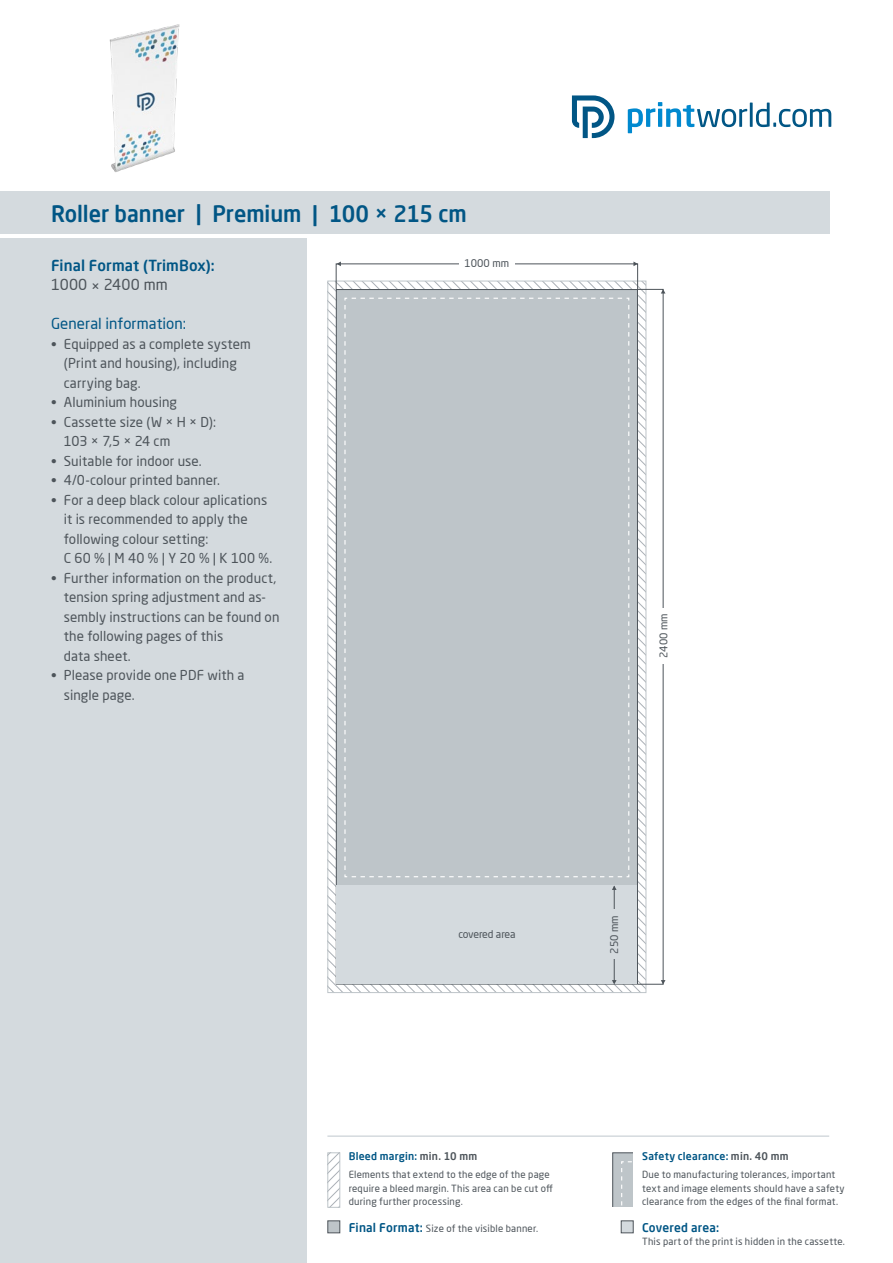
<style>
.page{position:relative;width:893px;height:1263px;background:#fff}
.page>*{position:absolute;margin:0;border:0;box-sizing:border-box;transform-origin:0 0}
.t1{font:500 22.5px "Neo Sans Pro";color:#015685;scale:.96 1}
.t2{font:500 15px "Neo Sans Pro";letter-spacing:.005em;color:#015685}
.t3{font:15px "Neo Sans Pro";letter-spacing:.005em;color:#015685}
.t4{font:15px "Neo Sans Pro";letter-spacing:.015em;color:#4d545a}
.t5{font:13.5px/19.5px "Neo Sans Pro";letter-spacing:.01em;color:#4d545a}
.t6{font:500 12px "Neo Sans Pro";letter-spacing:.02em;color:#015685}
.t7{font:500 10.5px "Neo Sans Pro";letter-spacing:.025em;color:#015685}
.t8{font:10.5px "Neo Sans Pro";color:#4d545a}
.t9{font:10.5px "Neo Sans Pro";letter-spacing:-.03em;color:#4d545a}
.t10{font:9.75px/13.5px "Neo Sans Pro";letter-spacing:.02em;color:#4d545a}
.s1{color:#4d545a}
.s2{font-weight:500;font-size:12px;color:#015685}
</style>
<div class="page">
<div style="left:0;top:238px;width:306px;height:1025px;background:#d4dade"></div>
<div style="left:0;top:191px;width:829px;height:43px;background:#d4dade"></div>
<svg style="left:628px;top:102px;width:203px;height:31px"></svg>
<svg style="left:572px;top:96px;width:42px;height:42px"></svg>
<hr style="left:327px;top:1135px;width:502px;height:2px;background:#d4dade">
<svg style="left:329px;top:1154px;width:9px;height:52px"></svg>
<div style="left:327px;top:1152px;width:13px;height:56px;border:1px solid #bec5c9"></div>
<div style="left:327px;top:1220px;width:13px;height:13px;background:#bec5c9;border:1px solid #4d545a"></div>
<div style="left:612px;top:1152px;width:34px;height:60px;background:#bec5c9;border:1px solid #4d545a"></div>
<svg style="left:621px;top:1161px;width:13px;height:47px"></svg>
<div style="left:634px;top:1148px;width:17px;height:68px;background:#fff"></div>
<div style="left:608px;top:1208px;width:26px;height:8px;background:#fff"></div>
<div style="left:621px;top:1220px;width:13px;height:13px;background:#d4dade;border:1px solid #4d545a"></div>
<div style="left:336px;top:289px;width:302px;height:695px;background:#bec5c9;border:1px solid #4d545a"></div>
<svg style="left:661px;top:289px;width:4px;height:4px"></svg>
<svg style="left:661px;top:980px;width:4px;height:4px"></svg>
<svg style="left:337px;top:261px;width:4px;height:5px"></svg>
<svg style="left:633px;top:261px;width:5px;height:5px"></svg>
<svg style="left:344px;top:281px;width:302px;height:596px"></svg>
<svg style="left:344px;top:297px;width:286px;height:581px"></svg>
<div style="left:337px;top:885px;width:300px;height:98px;background:#d4dade"></div>
<hr style="left:614px;top:886px;width:1px;height:97px;background:#4d545a">
<svg style="left:612px;top:885px;width:5px;height:5px"></svg>
<svg style="left:612px;top:980px;width:5px;height:4px"></svg>
<div style="left:610px;top:910px;width:9px;height:49px;background:#d4dade"></div>
<img style="left:109px;top:24px;width:71px;height:148px">
<h1 class="t1" style="left:51px;top:200px;width:435px">Roller banner | Premium | 100 × 215 cm</h1>
<p class="t2" style="left:51px;top:256px;width:165px">Final Format (TrimBox):</p>
<p class="t4" style="left:51px;top:276px;width:118px">1000 × 2400 mm</p>
<p class="t3" style="left:51px;top:315px;width:137px">General information:</p>
<p class="t5" style="left:64px;top:334px;width:189px;text-indent:-13px">• Equipped as a complete system (Print and housing), including carrying bag.</p>
<p class="t5" style="left:51px;top:392px;width:128px">• Aluminium housing</p>
<p class="t5" style="left:64px;top:412px;width:154px;text-indent:-13px">• Cassette size (W × H × D):<br>103 × 7,5 × 24 cm</p>
<p class="t5" style="left:51px;top:451px;width:152px">• Suitable for indoor use.</p>
<p class="t5" style="left:51px;top:470px;width:171px">• 4/0-colour printed banner.</p>
<p class="t5" style="left:64px;top:490px;width:210px;text-indent:-13px">• For a deep black colour aplications it is recommended to apply the following colour setting:<br>C 60 % | M 40 % | Y 20 % | K 100 %.</p>
<p class="t5" style="left:64px;top:568px;width:217px;text-indent:-13px">• Further information on the product, tension spring adjustment and as&shy;sembly instructions can be found on the following pages of this<br>data sheet.</p>
<p class="t5" style="left:64px;top:665px;width:182px;text-indent:-13px">• Please provide one PDF with a single page.</p>
<p class="t8" style="left:464px;top:257px;width:46px">1000 mm</p>
<p class="t8" style="left:657px;top:658px;width:46px;rotate:-90deg">2400 mm</p>
<p class="t9" style="left:459px;top:928px;width:59px">covered area</p>
<p class="t8" style="left:608px;top:953px;width:40px;rotate:-90deg">250 mm</p>
<p class="t7" style="left:349px;top:1150px;width:130px">Bleed margin: <span class="s1">min. 10 mm</span></p>
<p class="t10" style="left:349px;top:1168px;width:206px">Elements that extend to the edge of the page require a bleed margin. This area can be cut off during further processing.</p>
<p class="t10" style="left:349px;top:1221px;width:191px"><span class="s2">Final Format:</span> Size of the visible banner.</p>
<p class="t7" style="left:642px;top:1150px;width:148px">Safety clearance: <span class="s1">min. 40 mm</span></p>
<p class="t10" style="left:642px;top:1168px;width:204px">Due to manufacturing tolerances, important text and image elements should have a safety clearance from the edges of the final format.</p>
<p class="t6" style="left:642px;top:1220px;width:79px">Covered area:</p>
<p class="t10" style="left:642px;top:1235px;width:204px">This part of the print is hidden in the cassette.</p>
</div>
